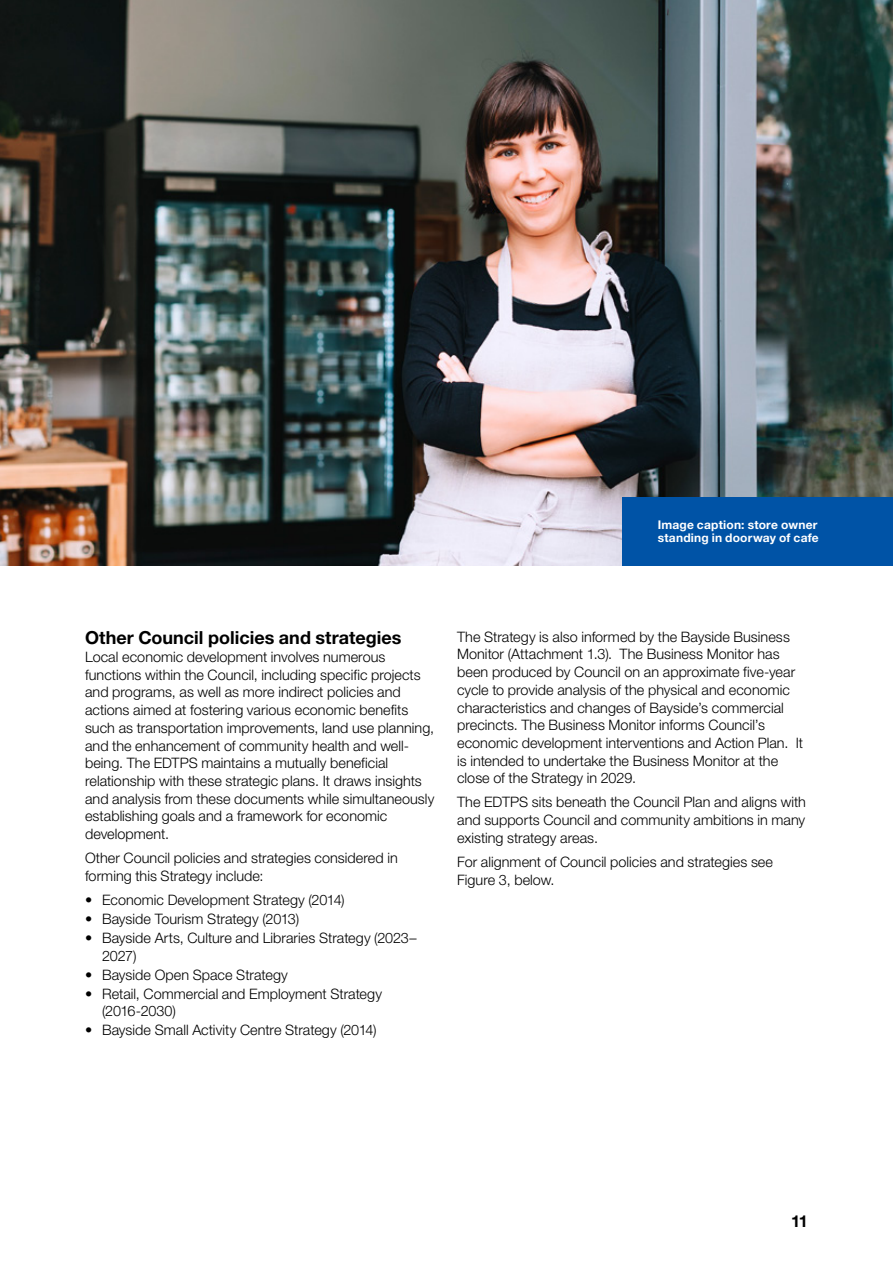
<style>
.page{position:relative;width:893px;height:1263px;background:#fff}
.page>*{position:absolute;margin:0;border:0;box-sizing:border-box;transform-origin:0 0}
._3__Subheading{font:700 18px "Helvetica Neue LT Std";color:#000}
.t1{font:700 16.5px "Helvetica Neue LT Std";color:#000}
._4__Body_copy{font:300 14.4px/17.7px "Helvetica Neue LT Std";color:#000}
._5__Caption_-_white{font:700 12px/13.5px "Helvetica Neue LT Std";letter-spacing:.015em;color:#fff}
</style>
<div class="page">
<img style="left:0;top:0;width:893px;height:566px">
<div style="left:622px;top:497px;width:271px;height:69px;background:#0053a6"></div>
<p class="_5__Caption_-_white" style="left:658px;top:517px;width:163px">Image caption: store owner standing in doorway of cafe</p>
<h4 class="_3__Subheading" style="left:85px;top:627px;width:318px">Other Council policies and strategies</h4>
<p class="_4__Body_copy" style="left:85px;top:648px;width:351px">Local economic development involves numerous functions within the Council, including specific projects and programs, as well as more indirect policies and actions aimed at fostering various economic benefits such as transportation improvements, land use planning, and the enhancement of community health and well&shy;being. The EDTPS maintains a mutually beneficial relationship with these strategic plans. It draws insights and analysis from these documents while simultaneously establishing goals and a framework for economic development.</p>
<p class="_4__Body_copy" style="left:85px;top:849px;width:314px">Other Council policies and strategies considered in forming this Strategy include:</p>
<p class="_4__Body_copy" style="left:85px;top:891px;width:261px">• Economic Development Strategy (2014)</p>
<p class="_4__Body_copy" style="left:85px;top:910px;width:216px">• Bayside Tourism Strategy (2013)</p>
<p class="_4__Body_copy" style="left:102px;top:929px;width:316px;text-indent:-17px">• Bayside Arts, Culture and Libraries Strategy (2023–<br>2027)</p>
<p class="_4__Body_copy" style="left:85px;top:965px;width:204px">• Bayside Open Space Strategy</p>
<p class="_4__Body_copy" style="left:102px;top:984px;width:281px;text-indent:-17px">• Retail, Commercial and Employment Strategy (2016-2030)</p>
<p class="_4__Body_copy" style="left:85px;top:1021px;width:293px">• Bayside Small Activity Centre Strategy (2014)</p>
<p class="_4__Body_copy" style="left:457px;top:627px;width:348px">The Strategy is also informed by the Bayside Business Monitor (Attachment 1.3). The Business Monitor has been produced by Council on an approximate five-year cycle to provide analysis of the physical and economic characteristics and changes of Bayside’s commercial precincts. The Business Monitor informs Council’s economic development interventions and Action Plan. It is intended to undertake the Business Monitor at the close of the Strategy in 2029.</p>
<p class="_4__Body_copy" style="left:457px;top:793px;width:350px;text-align:justify">The EDTPS sits beneath the Council Plan and aligns with and supports Council and community ambitions in many existing strategy areas.</p>
<p class="_4__Body_copy" style="left:457px;top:853px;width:317px">For alignment of Council policies and strategies see<br>Figure 3, below.</p>
<p class="t1" style="left:791px;top:1211px;width:18px">11</p>
</div>
